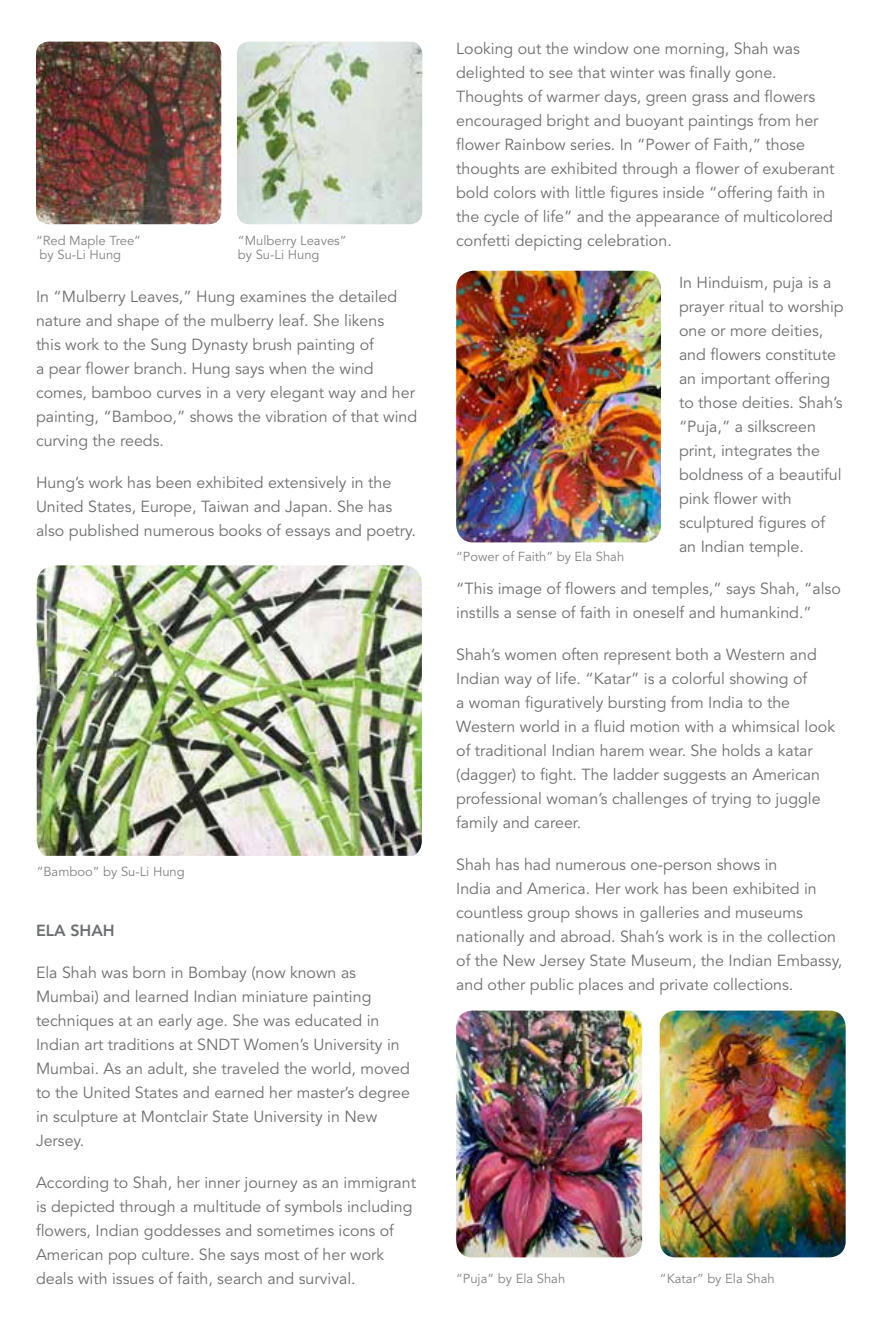
<style>
.page{position:relative;width:882px;height:1332px;background:#fff}
.page>*{position:absolute;margin:0;border:0;box-sizing:border-box;transform-origin:0 0}
.t1{font:16px/24px "Avenir";color:#6d6e71}
.t2{font:800 16px "Avenir";color:#6d6e71}
.t3{font:13px/14px "Avenir";color:#808285}
</style>
<div class="page">
<img style="left:37px;top:565px;width:385px;height:291px">
<img style="left:456px;top:271px;width:205px;height:271px">
<img style="left:456px;top:1011px;width:186px;height:246px">
<img style="left:660px;top:1011px;width:186px;height:246px">
<img style="left:36px;top:42px;width:185px;height:182px">
<img style="left:237px;top:42px;width:185px;height:182px">
<p class="t3" style="left:36px;top:234px;width:107px">“Red Maple Tree” by Su-Li Hung</p>
<p class="t3" style="left:238px;top:234px;width:110px">“Mulberry Leaves” by Su-Li Hung</p>
<p class="t1" style="left:36px;top:285px;width:383px">In “Mulberry Leaves,” Hung examines the detailed nature and shape of the mulberry leaf. She likens<br>this work to the Sung Dynasty brush painting of<br>a pear flower branch. Hung says when the wind comes, bamboo curves in a very elegant way and her painting, “Bamboo,” shows the vibration of that wind curving the reeds.</p>
<p class="t1" style="left:36px;top:471px;width:381px">Hung’s work has been exhibited extensively in the<br>United States, Europe, Taiwan and Japan. She has also published numerous books of essays and poetry.</p>
<p class="t3" style="left:37px;top:865px;width:150px">“Bamboo” by Su-Li Hung</p>
<p class="t2" style="left:36px;top:921px;width:78px">Ela Shah</p>
<p class="t1" style="left:36px;top:961px;width:375px">Ela Shah was born in Bombay (now known as Mumbai) and learned Indian miniature painting techniques at an early age. She was educated in Indian art traditions at SNDT Women’s University in Mumbai. As an adult, she traveled the world, moved to the United States and earned her master’s degree in sculpture at Montclair State University in New Jersey.</p>
<p class="t1" style="left:36px;top:1171px;width:382px">According to Shah, her inner journey as an immigrant is depicted through a multitude of symbols including flowers, Indian goddesses and sometimes icons of American pop culture. She says most of her work deals with issues of faith, search and survival.</p>
<p class="t1" style="left:456px;top:37px;width:380px">Looking out the window one morning, Shah was delighted to see that winter was finally gone.<br>Thoughts of warmer days, green grass and flowers encouraged bright and buoyant paintings from her flower Rainbow series. In “Power of Faith,” those thoughts are exhibited through a flower of exuberant bold colors with little figures inside “offering faith in the cycle of life” and the appearance of multicolored confetti depicting celebration.</p>
<p class="t1" style="left:679px;top:271px;width:166px">In Hinduism, puja is a prayer ritual to worship one or more deities, and flowers constitute an important offering to those deities. Shah’s “Puja,” a silkscreen print, integrates the boldness of a beautiful pink flower with sculptured figures of an Indian temple.</p>
<p class="t1" style="left:456px;top:577px;width:386px">“This image of flowers and temples,” says Shah, “also instills a sense of faith in oneself and humankind.”</p>
<p class="t1" style="left:456px;top:643px;width:380px">Shah’s women often represent both a Western and Indian way of life. “Katar” is a colorful showing of<br>a woman figuratively bursting from India to the Western world in a fluid motion with a whimsical look of traditional Indian harem wear. She holds a katar (dagger) to fight. The ladder suggests an American professional woman’s challenges of trying to juggle family and career.</p>
<p class="t1" style="left:456px;top:853px;width:388px">Shah has had numerous one-person shows in<br>India and America. Her work has been exhibited in countless group shows in galleries and museums nationally and abroad. Shah’s work is in the collection of the New Jersey State Museum, the Indian Embassy, and other public places and private collections.</p>
<p class="t3" style="left:456px;top:550px;width:170px">“Power of Faith” by Ela Shah</p>
<p class="t3" style="left:456px;top:1272px;width:111px">“Puja” by Ela Shah</p>
<p class="t3" style="left:660px;top:1272px;width:116px">“Katar” by Ela Shah</p>
</div>
